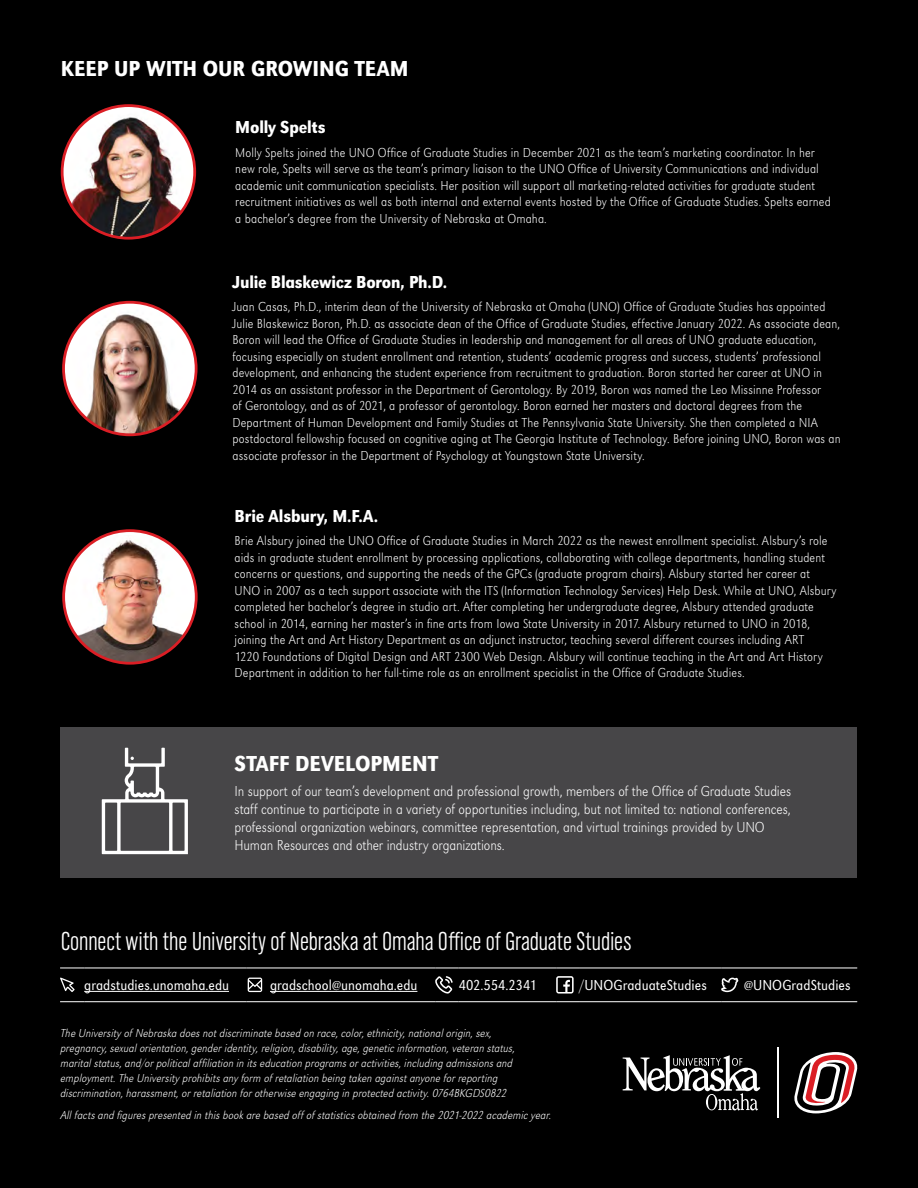
<style>
.page{position:relative;width:918px;height:1188px;background:#000}
.page>*{position:absolute;margin:0;border:0;box-sizing:border-box;transform-origin:0 0}
.t1{font:300 27px "URW Grotesk Con";color:#fff}
.NEW_BLK_HEADLINES{font:500 22.5px "URW Grotesk Ext Nar";color:#fff}
.GDS_Main_-_Subhead_2{font:500 18px "URW Grotesk Ext Nar";letter-spacing:-.01em;color:#fff}
.GDS_Main_-_Body_Copy{font:300 expanded 15px/18px "URW Grotesk Ext Nar";letter-spacing:-.005em;color:#fff}
.t2{font:300 15px "URW Grotesk Ext Nar";letter-spacing:.005em;color:#fff}
.GDS_Main_-_Subhead_2-2{font:300 expanded 13.5px/16.5px "URW Grotesk Ext Nar";letter-spacing:.005em;color:#fff}
.GDS_Main_-_Note__blk{font:italic 300 expanded 12px/15px "URW Grotesk Ext Nar";letter-spacing:.005em;color:#fff}
</style>
<div class="page">
<div style="left:61px;top:727px;width:796px;height:151px;background:#474648"></div>
<img style="left:62px;top:106px;width:133px;height:132px;border-radius:66px">
<div style="left:61px;top:104px;width:135px;height:136px;border:3px solid #db1e25;border-radius:50%"></div>
<img style="left:64px;top:303px;width:130px;height:132px">
<div style="left:62px;top:301px;width:136px;height:135px;border:3px solid #db1e25;border-radius:50%"></div>
<svg style="left:102px;top:748px;width:86px;height:106px"></svg>
<img style="left:64px;top:535px;width:132px;height:128px">
<div style="left:62px;top:529px;width:136px;height:136px;border:3px solid #db1e25;border-radius:50%"></div>
<svg style="left:623px;top:1055px;width:137px;height:55px"></svg>
<hr style="left:778px;top:1048px;width:1px;height:70px;background:#fff">
<svg style="left:794px;top:1052px;width:63px;height:61px"></svg>
<svg style="left:60px;top:968px;width:24px;height:1px"></svg>
<hr style="left:84px;top:968px;width:162px;height:1px;background:#fff">
<svg style="left:246px;top:968px;width:24px;height:1px"></svg>
<hr style="left:270px;top:968px;width:165px;height:1px;background:#fff">
<svg style="left:435px;top:968px;width:24px;height:1px"></svg>
<hr style="left:459px;top:968px;width:97px;height:1px;background:#fff">
<svg style="left:556px;top:968px;width:23px;height:1px"></svg>
<hr style="left:579px;top:968px;width:142px;height:1px;background:#fff">
<svg style="left:721px;top:968px;width:23px;height:1px"></svg>
<hr style="left:744px;top:968px;width:113px;height:1px;background:#fff">
<svg style="left:60px;top:1001px;width:24px;height:1px"></svg>
<hr style="left:84px;top:1001px;width:162px;height:1px;background:#fff">
<svg style="left:246px;top:1001px;width:24px;height:1px"></svg>
<hr style="left:270px;top:1001px;width:165px;height:1px;background:#fff">
<svg style="left:435px;top:1001px;width:24px;height:1px"></svg>
<hr style="left:459px;top:1001px;width:97px;height:1px;background:#fff">
<svg style="left:556px;top:1001px;width:23px;height:1px"></svg>
<hr style="left:579px;top:1001px;width:142px;height:1px;background:#fff">
<svg style="left:721px;top:1001px;width:23px;height:1px"></svg>
<hr style="left:744px;top:1001px;width:113px;height:1px;background:#fff">
<svg style="left:60px;top:978px;width:15px;height:14px"></svg>
<hr style="left:84px;top:991px;width:145px;height:1px;background:#fff">
<svg style="left:248px;top:978px;width:14px;height:14px"></svg>
<hr style="left:270px;top:991px;width:147px;height:1px;background:#fff">
<svg style="left:435px;top:976px;width:18px;height:18px"></svg>
<svg style="left:556px;top:976px;width:18px;height:18px"></svg>
<svg style="left:721px;top:978px;width:17px;height:14px"></svg>
<p class="NEW_BLK_HEADLINES" style="left:61px;top:56px;width:349px">KEEP UP WITH OUR GROWING TEAM</p>
<p class="GDS_Main_-_Subhead_2" style="left:235px;top:117px;width:92px">Molly Spelts</p>
<p class="GDS_Main_-_Subhead_2-2" style="left:235px;top:144px;width:597px">Molly Spelts joined the UNO Office of Graduate Studies in December 2021 as the team’s marketing coordinator. In her new role, Spelts will serve as the team’s primary liaison to the UNO Office of University Communications and individual academic unit communication specialists. Her position will support all marketing-related activities for graduate student recruitment initiatives as well as both internal and external events hosted by the Office of Graduate Studies. Spelts earned a bachelor’s degree from the University of Nebraska at Omaha.</p>
<p class="GDS_Main_-_Subhead_2" style="left:232px;top:271px;width:216px">Julie Blaskewicz Boron, Ph.D.</p>
<p class="GDS_Main_-_Subhead_2-2" style="left:232px;top:298px;width:610px">Juan Casas, Ph.D., interim dean of the University of Nebraska at Omaha (UNO) Office of Graduate Studies has appointed Julie Blaskewicz Boron, Ph.D. as associate dean of the Office of Graduate Studies, effective January 2022. As associate dean, Boron will lead the Office of Graduate Studies in leadership and management for all areas of UNO graduate education, focusing especially on student enrollment and retention, students’ academic progress and success, students’ professional development, and enhancing the student experience from recruitment to graduation. Boron started her career at UNO in 2014 as an assistant professor in the Department of Gerontology. By 2019, Boron was named the Leo Missinne Professor<br>of Gerontology, and as of 2021, a professor of gerontology. Boron earned her masters and doctoral degrees from the Department of Human Development and Family Studies at The Pennsylvania State University. She then completed a NIA postdoctoral fellowship focused on cognitive aging at The Georgia Institute of Technology. Before joining UNO, Boron was an associate professor in the Department of Psychology at Youngstown State University.</p>
<p class="GDS_Main_-_Subhead_2" style="left:235px;top:505px;width:145px">Brie Alsbury, M.F.A.</p>
<p class="GDS_Main_-_Subhead_2-2" style="left:235px;top:532px;width:603px">Brie Alsbury joined the UNO Office of Graduate Studies in March 2022 as the newest enrollment specialist. Alsbury’s role aids in graduate student enrollment by processing applications, collaborating with college departments, handling student concerns or questions, and supporting the needs of the GPCs (graduate program chairs). Alsbury started her career at UNO in 2007 as a tech support associate with the ITS (Information Technology Services) Help Desk. While at UNO, Alsbury completed her bachelor’s degree in studio art. After completing her undergraduate degree, Alsbury attended graduate school in 2014, earning her master’s in fine arts from Iowa State University in 2017. Alsbury returned to UNO in 2018, joining the Art and Art History Department as an adjunct instructor, teaching several different courses including ART<br>1220 Foundations of Digital Design and ART 2300 Web Design. Alsbury will continue teaching in the Art and Art History Department in addition to her full-time role as an enrollment specialist in the Office of Graduate Studies.</p>
<p class="NEW_BLK_HEADLINES" style="left:234px;top:750px;width:205px">STAFF DEVELOPMENT</p>
<p class="GDS_Main_-_Body_Copy" style="left:234px;top:782px;width:558px">In support of our team’s development and professional growth, members of the Office of Graduate Studies staff continue to participate in a variety of opportunities including, but not limited to: national conferences, professional organization webinars, committee representation, and virtual trainings provided by UNO Human Resources and other industry organizations.</p>
<p class="t1" style="left:61px;top:927px;width:572px">Connect with the University of Nebraska at Omaha Office of Graduate Studies</p>
<p class="t2" style="left:84px;top:976px;width:146px">gradstudies.unomaha.edu</p>
<p class="t2" style="left:270px;top:976px;width:149px">gradschool@unomaha.edu</p>
<p class="t2" style="left:459px;top:976px;width:80px">402.554.2341</p>
<p class="t2" style="left:579px;top:976px;width:129px">/UNOGraduateStudies</p>
<p class="t2" style="left:744px;top:976px;width:108px">@UNOGradStudies</p>
<p class="GDS_Main_-_Note__blk" style="left:61px;top:1025px;width:456px">The University of Nebraska does not discriminate based on race, color, ethnicity, national origin, sex, pregnancy, sexual orientation, gender identity, religion, disability, age, genetic information, veteran status, marital status, and/or political affiliation in its education programs or activities, including admissions and employment. The University prohibits any form of retaliation being taken against anyone for reporting discrimination, harassment, or retaliation for otherwise engaging in protected activity. 0764BKGDS0822</p>
<p class="GDS_Main_-_Note__blk" style="left:61px;top:1107px;width:492px">All facts and figures presented in this book are based off of statistics obtained from the 2021-2022 academic year.</p>
</div>
